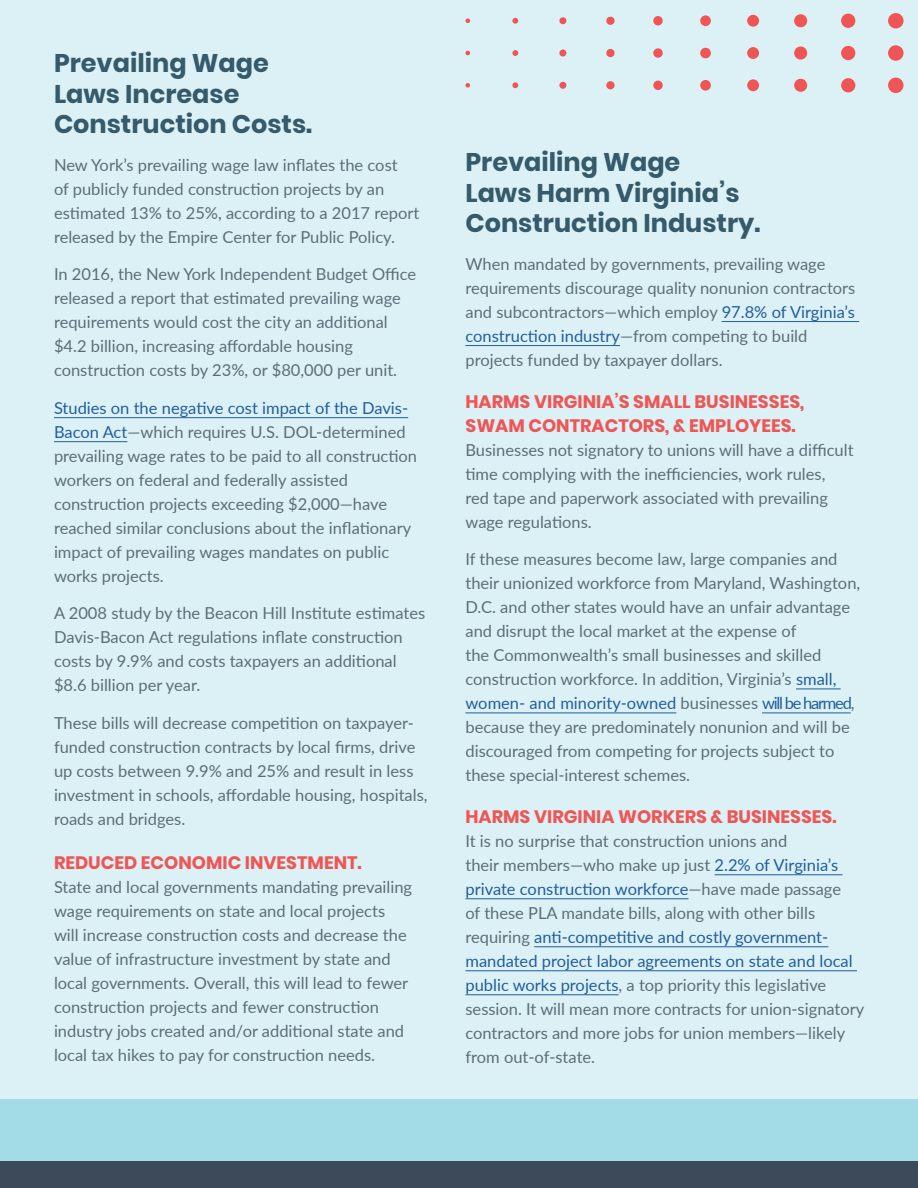
<style>
.page{position:relative;width:918px;height:1188px;background:#dcf1f5}
.page>*{position:absolute;margin:0;border:0;box-sizing:border-box;transform-origin:0 0}
.t1{font:700 25.5px/30.6px "Poppins";color:#345a6b}
.t2{font:700 18px/24px "Poppins";color:#f05555}
.t3{font:16.5px/24px "Lato";color:#5c6e78}
.s1{color:#215e9e}
</style>
<div class="page">
<div style="left:0;top:1099px;width:918px;height:89px;background:#a3dce6"></div>
<div style="left:0;top:1161px;width:918px;height:27px;background:#3d4a59"></div>
<hr style="left:54px;top:417px;width:354px;height:1px;background:#215e9e">
<hr style="left:54px;top:441px;width:73px;height:1px;background:#215e9e">
<hr style="left:722px;top:321px;width:137px;height:1px;background:#215e9e">
<hr style="left:465px;top:345px;width:155px;height:1px;background:#215e9e">
<hr style="left:796px;top:689px;width:45px;height:1px;background:#215e9e">
<hr style="left:465px;top:713px;width:211px;height:1px;background:#215e9e">
<hr style="left:762px;top:713px;width:89px;height:1px;background:#215e9e">
<hr style="left:715px;top:874px;width:128px;height:1px;background:#215e9e">
<hr style="left:465px;top:898px;width:224px;height:1px;background:#215e9e">
<hr style="left:534px;top:946px;width:294px;height:1px;background:#215e9e">
<hr style="left:465px;top:970px;width:392px;height:1px;background:#215e9e">
<hr style="left:465px;top:994px;width:154px;height:1px;background:#215e9e">
<div style="left:888px;top:78px;width:16px;height:15px;background:#f05555;border-radius:50%"></div>
<div style="left:841px;top:78px;width:14px;height:14px;background:#f05555;border-radius:50%"></div>
<div style="left:794px;top:79px;width:13px;height:13px;background:#f05555;border-radius:50%"></div>
<div style="left:747px;top:79px;width:12px;height:12px;background:#f05555;border-radius:50%"></div>
<div style="left:700px;top:80px;width:11px;height:11px;background:#f05555;border-radius:50%"></div>
<div style="left:653px;top:81px;width:10px;height:9px;background:#f05555;border-radius:50%"></div>
<div style="left:606px;top:81px;width:9px;height:8px;background:#f05555;border-radius:50%"></div>
<div style="left:559px;top:82px;width:7px;height:7px;background:#f05555;border-radius:50%"></div>
<svg style="left:512px;top:82px;width:6px;height:6px"></svg>
<svg style="left:465px;top:83px;width:5px;height:5px"></svg>
<div style="left:888px;top:45px;width:16px;height:16px;background:#f05555;border-radius:50%"></div>
<div style="left:841px;top:46px;width:14px;height:14px;background:#f05555;border-radius:50%"></div>
<div style="left:794px;top:46px;width:13px;height:14px;background:#f05555;border-radius:50%"></div>
<div style="left:747px;top:47px;width:12px;height:12px;background:#f05555;border-radius:50%"></div>
<div style="left:700px;top:48px;width:11px;height:10px;background:#f05555;border-radius:50%"></div>
<div style="left:653px;top:48px;width:10px;height:10px;background:#f05555;border-radius:50%"></div>
<div style="left:606px;top:49px;width:9px;height:8px;background:#f05555;border-radius:50%"></div>
<div style="left:559px;top:50px;width:7px;height:7px;background:#f05555;border-radius:50%"></div>
<svg style="left:512px;top:50px;width:6px;height:6px"></svg>
<svg style="left:465px;top:51px;width:5px;height:4px"></svg>
<div style="left:888px;top:13px;width:16px;height:16px;background:#f05555;border-radius:50%"></div>
<div style="left:841px;top:14px;width:14px;height:14px;background:#f05555;border-radius:50%"></div>
<div style="left:794px;top:14px;width:13px;height:13px;background:#f05555;border-radius:50%"></div>
<div style="left:747px;top:15px;width:12px;height:12px;background:#f05555;border-radius:50%"></div>
<div style="left:700px;top:15px;width:11px;height:11px;background:#f05555;border-radius:50%"></div>
<div style="left:653px;top:16px;width:10px;height:9px;background:#f05555;border-radius:50%"></div>
<div style="left:606px;top:17px;width:9px;height:8px;background:#f05555;border-radius:50%"></div>
<div style="left:559px;top:17px;width:7px;height:7px;background:#f05555;border-radius:50%"></div>
<svg style="left:512px;top:18px;width:6px;height:6px"></svg>
<svg style="left:465px;top:18px;width:5px;height:5px"></svg>
<h1 class="t1" style="left:54px;top:48px;width:260px">Prevailing Wage<br>Laws Increase<br>Construction Costs.</h1>
<p class="t3" style="left:54px;top:152px;width:367px">New York’s prevailing wage law inflates the cost<br>of publicly funded construction projects by an estimated 13% to 25%, according to a 2017 report released by the Empire Center for Public Policy.</p>
<p class="t3" style="left:54px;top:262px;width:364px">In 2016, the New York Independent Budget Office released a report that estimated prevailing wage requirements would cost the city an additional $4.2 billion, increasing affordable housing construction costs by 23%, or $80,000 per unit.</p>
<p class="t3" style="left:54px;top:395px;width:365px"><span class="s1">Studies on the negative cost impact of the Davis-Bacon Act</span>—which requires U.S. DOL-determined prevailing wage rates to be paid to all construction workers on federal and federally assisted construction projects exceeding $2,000—have reached similar conclusions about the inflationary impact of prevailing wages mandates on public works projects.</p>
<p class="t3" style="left:54px;top:601px;width:373px">A 2008 study by the Beacon Hill Institute estimates Davis-Bacon Act regulations inflate construction costs by 9.9% and costs taxpayers an additional $8.6 billion per year.</p>
<p class="t3" style="left:54px;top:710px;width:375px">These bills will decrease competition on taxpayer&shy;funded construction contracts by local firms, drive up costs between 9.9% and 25% and result in less investment in schools, affordable housing, hospitals, roads and bridges.</p>
<p class="t2" style="left:54px;top:851px;width:309px">REDUCED ECONOMIC INVESTMENT.</p>
<p class="t3" style="left:54px;top:874px;width:360px">State and local governments mandating prevailing wage requirements on state and local projects will increase construction costs and decrease the value of infrastructure investment by state and local governments. Overall, this will lead to fewer construction projects and fewer construction industry jobs created and/or additional state and local tax hikes to pay for construction needs.</p>
<h1 class="t1" style="left:465px;top:147px;width:296px">Prevailing Wage<br>Laws Harm Virginia’s<br>Construction Industry.</h1>
<p class="t3" style="left:465px;top:251px;width:391px">When mandated by governments, prevailing wage requirements discourage quality nonunion contractors and subcontractors—which employ <span class="s1">97.8% of Virginia’s construction industry</span>—from competing to build projects funded by taxpayer dollars.</p>
<p class="t2" style="left:465px;top:389px;width:340px">HARMS VIRGINIA’S SMALL BUSINESSES,<br>SWAM CONTRACTORS, &amp; EMPLOYEES.</p>
<p class="t3" style="left:465px;top:437px;width:390px">Businesses not signatory to unions will have a difficult time complying with the inefficiencies, work rules,<br>red tape and paperwork associated with prevailing wage regulations.</p>
<p class="t3" style="left:465px;top:546px;width:396px">If these measures become law, large companies and their unionized workforce from Maryland, Washington, D.C. and other states would have an unfair advantage and disrupt the local market at the expense of<br>the Commonwealth’s small businesses and skilled construction workforce. In addition, Virginia’s <span class="s1">small, women- and minority-owned</span> businesses <span class="s1">will be harmed</span>, because they are predominately nonunion and will be discouraged from competing for projects subject to these special-interest schemes.</p>
<p class="t2" style="left:465px;top:805px;width:373px">HARMS VIRGINIA WORKERS &amp; BUSINESSES.</p>
<p class="t3" style="left:465px;top:828px;width:400px">It is no surprise that construction unions and<br>their members—who make up just <span class="s1">2.2% of Virginia’s private construction workforce</span>—have made passage<br>of these PLA mandate bills, along with other bills requiring <span class="s1">anti-competitive and costly government&shy;mandated project labor agreements on state and local public works projects</span>, a top priority this legislative session. It will mean more contracts for union-signatory contractors and more jobs for union members—likely from out-of-state.</p>
</div>
